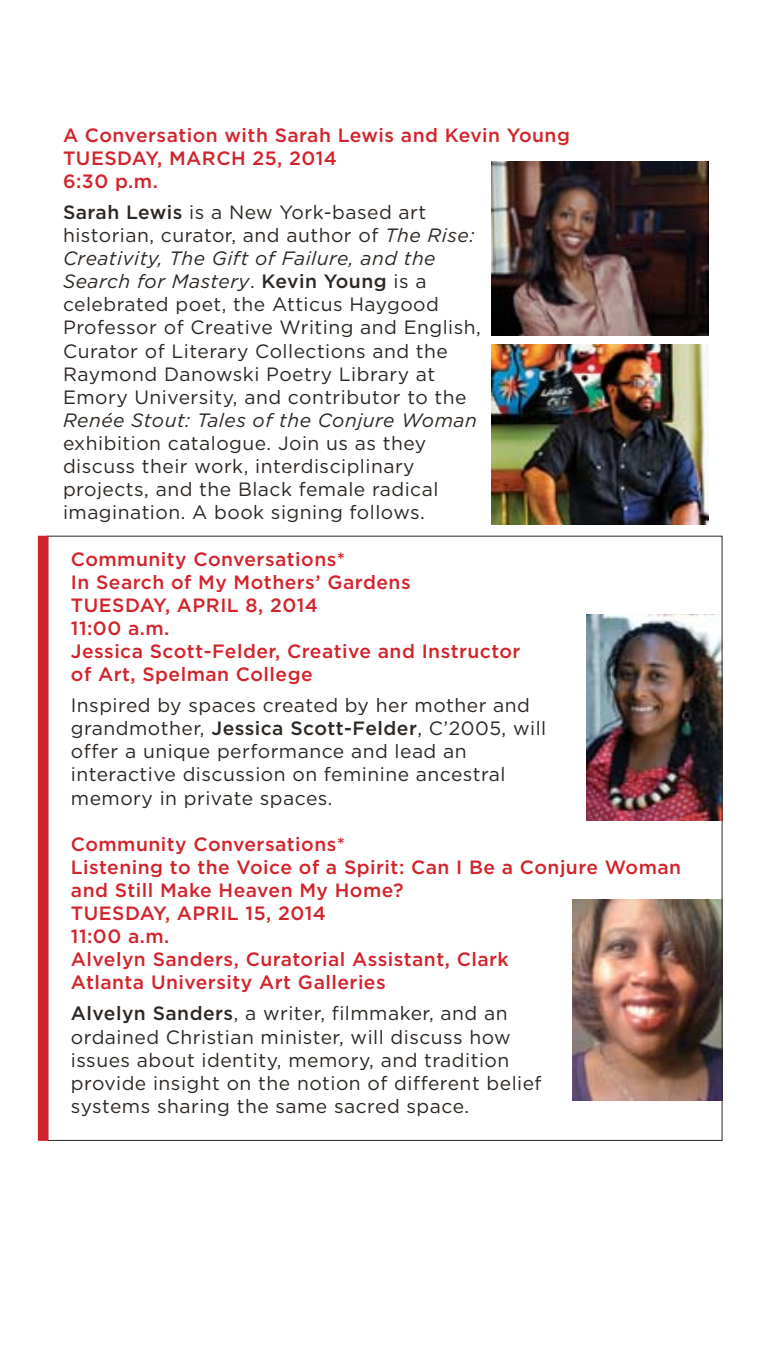
<style>
.page{position:relative;width:772px;height:1371px;background:#fff}
.page>*{position:absolute;margin:0;border:0;box-sizing:border-box;transform-origin:0 0}
.t1{font:19.25px/23.1px "Gotham";letter-spacing:.025em;color:#2c2723}
.t2{font:500 19.25px/23.1px "Gotham";letter-spacing:.025em;color:#d2232a}
.t3{font:italic 19.25px "Gotham";letter-spacing:.025em;color:#2c2723}
.s1{font-weight:500}
.s2{font-style:italic}
</style>
<div class="page">
<img style="left:491px;top:161px;width:218px;height:174px">
<img style="left:587px;top:615px;width:133px;height:205px">
<img style="left:572px;top:899px;width:148px;height:200px">
<div style="left:38px;top:535px;width:10px;height:605px;background:#d2232a"></div>
<img style="left:491px;top:344px;width:218px;height:180px">
<p class="t2" style="left:63px;top:123px;width:508px">A Conversation with Sarah Lewis and Kevin Young<br>TUESDAY, MARCH 25, 2014<br>6:30 p.m.</p>
<p class="t1" style="left:63px;top:200px;width:419px"><span class="s1">Sarah Lewis</span> is a New York-based art historian, curator, and author of <span class="s2">The Rise:<br>Creativity, The Gift of Failure, and the Search for Mastery</span>. <span class="s1">Kevin Young</span> is a celebrated poet, the Atticus Haygood Professor of Creative Writing and English, Curator of Literary Collections and the Raymond Danowski Poetry Library at Emory University, and contributor to the</p>
<p class="t3" style="left:63px;top:407px;width:415px">Renée Stout: Tales of the Conjure Woman</p>
<p class="t1" style="left:63px;top:431px;width:377px">exhibition catalogue. Join us as they discuss their work, interdisciplinary projects, and the Black female radical imagination. A book signing follows.</p>
<p class="t2" style="left:71px;top:547px;width:451px">Community Conversations*<br>In Search of My Mothers’ Gardens<br>TUESDAY, APRIL 8, 2014<br>11:00 a.m.<br>Jessica Scott-Felder, Creative and Instructor of Art, Spelman College</p>
<p class="t1" style="left:71px;top:693px;width:477px">Inspired by spaces created by her mother and grandmother, <span class="s1">Jessica Scott-Felder</span>, C’2005, will offer a unique performance and lead an interactive discussion on feminine ancestral memory in private spaces.</p>
<p class="t2" style="left:71px;top:832px;width:612px">Community Conversations*<br>Listening to the Voice of a Spirit: Can I Be a Conjure Woman and Still Make Heaven My Home?<br>TUESDAY, APRIL 15, 2014<br>11:00 a.m.<br>Alvelyn Sanders, Curatorial Assistant, Clark<br>Atlanta University Art Galleries</p>
<p class="t1" style="left:71px;top:1001px;width:472px"><span class="s1">Alvelyn Sanders</span>, a writer, filmmaker, and an ordained Christian minister, will discuss how issues about identity, memory, and tradition provide insight on the notion of different belief systems sharing the same sacred space.</p>
</div>
